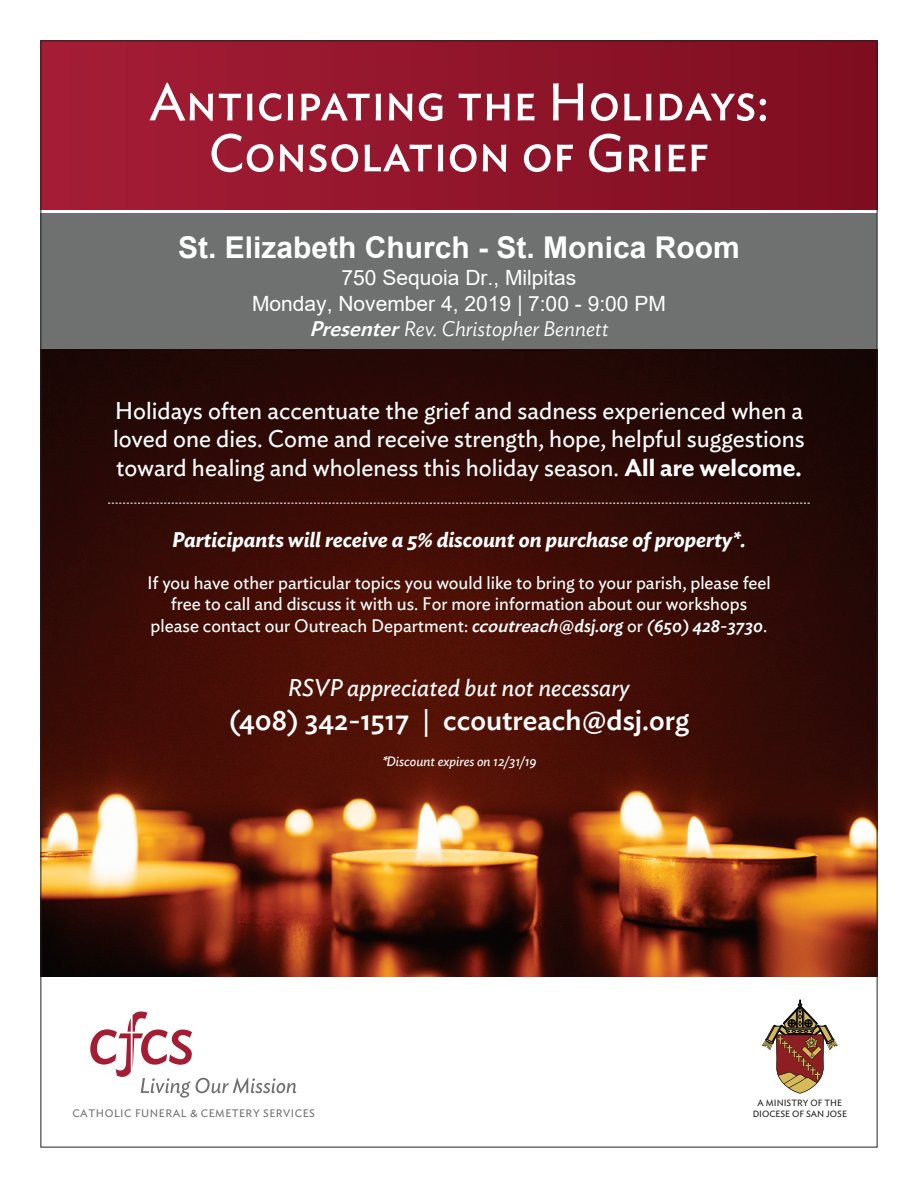
<style>
.page{position:relative;width:918px;height:1188px;background:#fff}
.page>*{position:absolute;margin:0;border:0;box-sizing:border-box;transform-origin:0 0}
.t1{font:52.5px/51px "Ideal Sans";color:#fff;text-align:center}
.t2{font:700 30px "Arial";color:#fff}
.t3{font:500 28.5px "Ideal Sans";color:#fff}
.t4{font:24px/28.8px "Ideal Sans";color:#fff;text-align:justify}
.t5{font:italic 24px "Ideal Sans";color:#fff}
.t6{font:italic 600 21px "Ideal Sans";color:#fff}
.t7{font:21px/25.5px "Arial";color:#fff;text-align:center}
.t8{font:italic 300 21px "Ideal Sans";color:#fff}
.t9{font:18px/21.6px "Ideal Sans";color:#fff;text-align:center}
.t10{font:italic 13.5px "Ideal Sans";color:#fff}
.t11{font:10.8px "Ideal Sans";letter-spacing:.05em;color:#6f7171}
.t12{font:9px "Ideal Sans";color:#231f20}
.s1{font-family:"Ideal Sans"}
.s2{font-weight:500}
.s3{font-weight:600}
.s4{font-weight:500;font-style:italic}
.s5{font-weight:400}
</style>
<div class="page">
<div style="left:40px;top:40px;width:838px;height:169px;background:linear-gradient(to right,#a51d36,#7e0e20)"></div>
<svg style="left:762px;top:1000px;width:76px;height:94px"></svg>
<svg style="left:90px;top:1011px;width:206px;height:87px"></svg>
<div style="left:40px;top:214px;width:838px;height:135px;background:#6f7171"></div>
<img style="left:42px;top:349px;width:834px;height:628px">
<svg style="left:108px;top:503px;width:702px;height:1px"></svg>
<h1 class="t1" style="left:149px;top:73px;width:621px">Anticipating the Holidays:<br>Consolation of Grief</h1>
<h2 class="t2" style="left:178px;top:226px;width:563px">St. Elizabeth Church - St. Monica Room</h2>
<p class="t7" style="left:252px;top:265px;width:415px">750 Sequoia Dr., Milpitas<br>Monday, November 4, 2019 <span class="s1">|</span> 7:00 - 9:00 PM</p>
<p class="t8" style="left:309px;top:313px;width:301px"><span class="s2">Presenter</span>Rev. Christopher Bennett</p>
<h3 class="t4" style="left:113px;top:394px;width:693px">Holidays often accentuate the grief and sadness experienced when a loved one dies. Come and receive strength, hope, helpful suggestions toward healing and wholeness this holiday season. <span class="s3">All are welcome.</span></h3>
<p class="t6" style="left:172px;top:523px;width:575px">Participants will receive a 5% discount on purchase of property*.</p>
<p class="t9" style="left:147px;top:570px;width:625px">If you have other particular topics you would like to bring to your parish, please feel free to call and discuss it with us. For more information about our workshops please contact our Outreach Department: <span class="s4">c</span><span class="s4">coutreach</span><span class="s4">@dsj.org</span> or <span class="s4">(650) 428-3730</span>.</p>
<h3 class="t5" style="left:288px;top:669px;width:344px">RSVP appreciated but not necessary</h3>
<h3 class="t3" style="left:229px;top:698px;width:462px">(408) 342-1517 <span class="s5">|</span> ccoutreach@dsj.org</h3>
<p class="t10" style="left:381px;top:751px;width:157px"><span class="s2">*</span>Discount expires on 12/31/19</p>
<p class="t12" style="left:758px;top:1096px;width:86px">A MINISTRY OF THE</p>
<p class="t11" style="left:72px;top:1105px;width:244px">CATHOLIC FUNERAL &amp; CEMETERY SERVICES</p>
<p class="t12" style="left:753px;top:1107px;width:96px">DIOCESE OF SAN JOSE</p>
</div>
